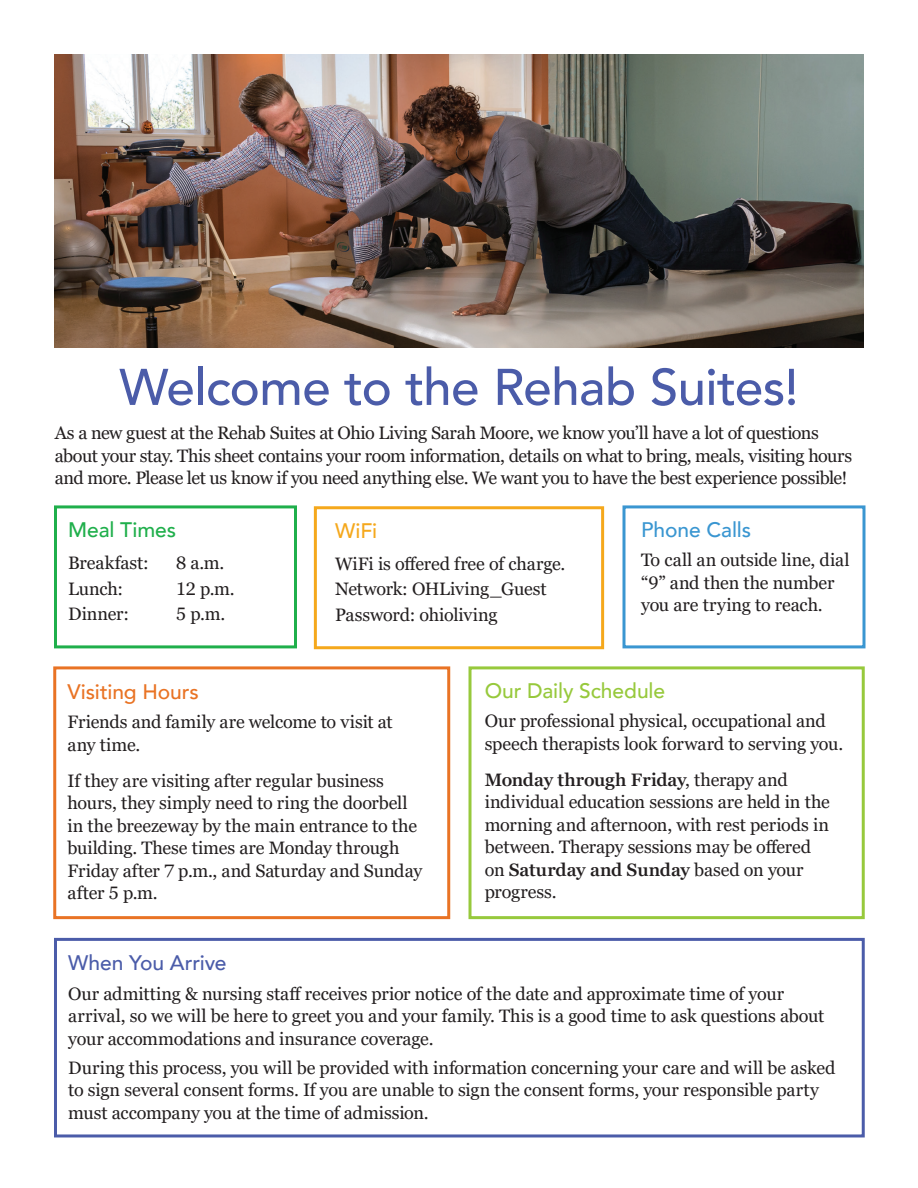
<style>
.page{position:relative;width:918px;height:1188px;background:#fff}
.page>*{position:absolute;margin:0;border:0;box-sizing:border-box;transform-origin:0 0}
.t1{font:500 51px "Avenir";letter-spacing:-.01em;color:#4b5ca9}
.Box_Header{font:500 21px "Avenir";letter-spacing:-.005em;color:#97c93c}
.Box_Header-2{font:500 21px "Avenir";letter-spacing:-.005em;color:#4b5ca9}
.Box_Header-3{font:500 21px "Avenir";letter-spacing:-.005em;color:#e97324}
.Box_Header-4{font:500 21px "Avenir";letter-spacing:-.005em;color:#3a96d1}
.t2{font:500 21px "Avenir";letter-spacing:-.005em;color:#1faf4b}
.Box_Header-5{font:500 21px "Avenir";color:#f5a81c}
.t3{font:18px/22.5px "Georgia Pro";letter-spacing:-.015em;color:#231f20}
.s1{font-weight:600}
</style>
<div class="page">
<div style="left:54px;top:505px;width:243px;height:143px;border:3px solid #1faf4b"></div>
<div style="left:54px;top:938px;width:811px;height:199px;border:3px solid #4b5ca9"></div>
<div style="left:314px;top:506px;width:290px;height:143px;border:3px solid #f5a81c"></div>
<div style="left:622px;top:505px;width:244px;height:143px;border:3px solid #3a96d1"></div>
<div style="left:53px;top:666px;width:397px;height:253px;border:3px solid #e97324"></div>
<div style="left:469px;top:666px;width:396px;height:253px;border:3px solid #97c93c"></div>
<img style="left:54px;top:54px;width:810px;height:294px">
<p class="t1" style="left:119px;top:343px;width:681px">Welcome to the Rehab Suites!</p>
<p class="t3" style="left:55px;top:423px;width:799px">As a new guest at the Rehab Suites at Ohio Living Sarah Moore, we know you’ll have a lot of questions about your stay. This sheet contains your room information, details on what to bring, meals, visiting hours and more. Please let us know if you need anything else. We want you to have the best experience possible!</p>
<p class="t2" style="left:68px;top:511px;width:109px">Meal Times</p>
<p class="t3" style="left:68px;top:552px;width:82px">Breakfast:</p>
<p class="t3" style="left:176px;top:552px;width:50px">8 a.m.</p>
<p class="t3" style="left:68px;top:578px;width:56px">Lunch:</p>
<p class="t3" style="left:176px;top:578px;width:60px">12 p.m.</p>
<p class="t3" style="left:68px;top:603px;width:62px">Dinner:</p>
<p class="t3" style="left:176px;top:603px;width:50px">5 p.m.</p>
<p class="Box_Header-4" style="left:641px;top:511px;width:112px">Phone Calls</p>
<p class="t3" style="left:641px;top:549px;width:210px">To call an outside line, dial “9” and then the number you are trying to reach.</p>
<p class="Box_Header-5" style="left:335px;top:512px;width:44px">WiFi</p>
<p class="t3" style="left:335px;top:553px;width:232px">WiFi is offered free of charge.</p>
<p class="t3" style="left:335px;top:579px;width:213px">Network: OHLiving_Guest</p>
<p class="t3" style="left:335px;top:604px;width:164px">Password: ohioliving</p>
<p class="Box_Header-3" style="left:68px;top:673px;width:133px">Visiting Hours</p>
<p class="t3" style="left:68px;top:711px;width:327px">Friends and family are welcome to visit at any time.</p>
<p class="t3" style="left:68px;top:770px;width:356px">If they are visiting after regular business hours, they simply need to ring the doorbell in the breezeway by the main entrance to the building. These times are Monday through Friday after 7 p.m., and Saturday and Sunday after 5 p.m.</p>
<p class="Box_Header" style="left:485px;top:672px;width:182px">Our Daily Schedule</p>
<p class="t3" style="left:485px;top:710px;width:360px">Our professional physical, occupational and speech therapists look forward to serving you.</p>
<p class="t3" style="left:485px;top:769px;width:347px"><span class="s1">Monday through Friday</span>, therapy and individual education sessions are held in the morning and afternoon, with rest periods in between. Therapy sessions may be offered on <span class="s1">Saturday and Sunday</span> based on your progress.</p>
<p class="Box_Header-2" style="left:68px;top:945px;width:160px">When You Arrive</p>
<p class="t3" style="left:68px;top:983px;width:758px">Our admitting &amp; nursing staff receives prior notice of the date and approximate time of your arrival, so we will be here to greet you and your family. This is a good time to ask questions about your accommodations and insurance coverage.</p>
<p class="t3" style="left:68px;top:1057px;width:769px">During this process, you will be provided with information concerning your care and will be asked to sign several consent forms. If you are unable to sign the consent forms, your responsible party must accompany you at the time of admission.</p>
</div>
